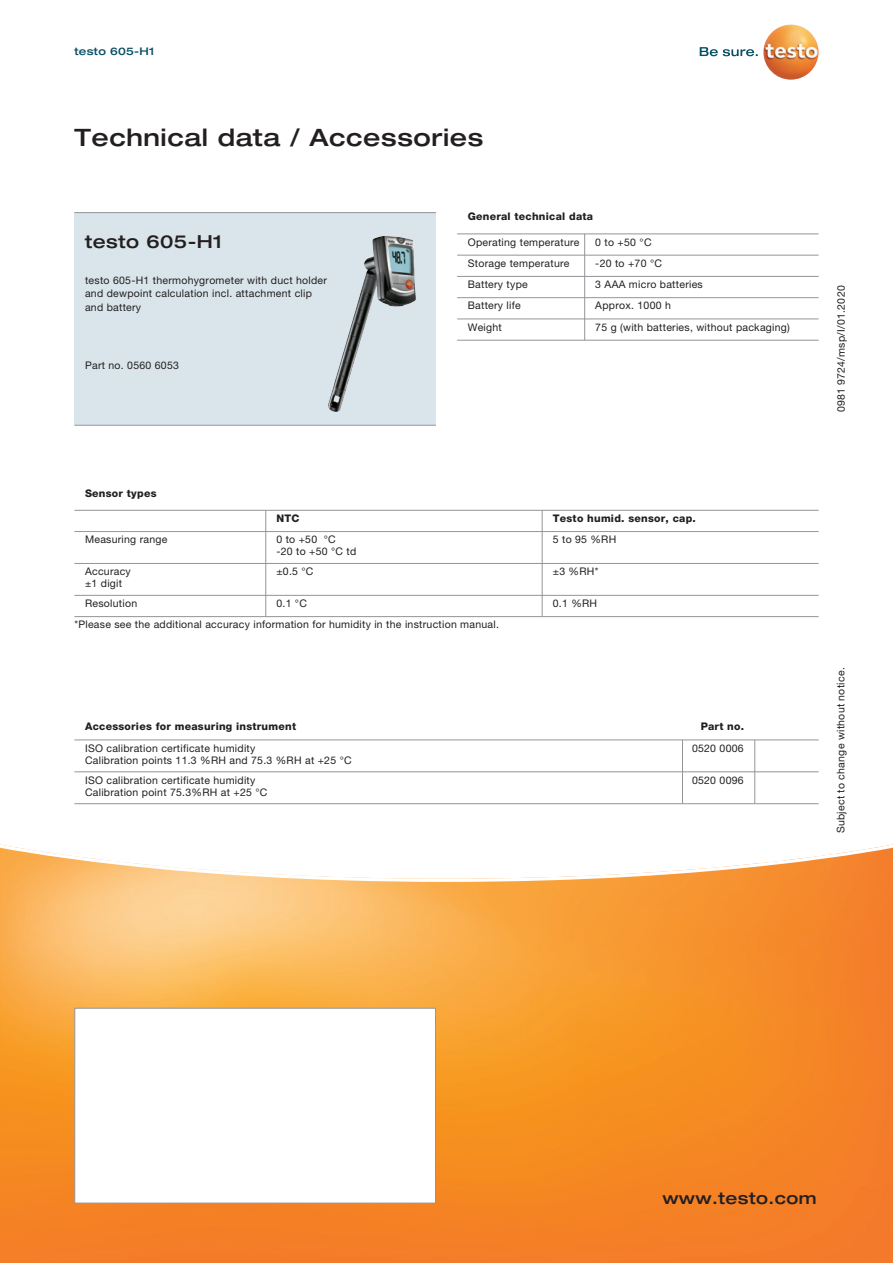
<style>
.page{position:relative;width:893px;height:1263px;background:#fff}
.page>*{position:absolute;margin:0;border:0;box-sizing:border-box;transform-origin:0 0}
.t1{font:500 expanded 24px "Helvetica Neue LTW1 G";letter-spacing:.025em;color:#231f20}
.t2{font:500 expanded 18px "Helvetica Neue LTW1 G";letter-spacing:.025em;color:#231f20}
.t3{font:500 expanded 16.5px "Helvetica Neue LTW1 G";letter-spacing:.025em;color:#231f20}
.t4{font:10.5px/13.5px "Helvetica Neue LTW1 G";letter-spacing:.025em;color:#231f20}
.t5{font:800 10.5px "Helvetica Neue LTW1 G";letter-spacing:.025em;color:#231f20}
.t6{font:500 expanded 10.5px "Helvetica Neue LTW1 G";letter-spacing:.025em;color:#074f64}
</style>
<div class="page">
<svg style="left:0;top:844px;width:893px;height:419px"></svg>
<div style="left:74px;top:213px;width:362px;height:212px;background:#d9e5eb"></div>
<hr style="left:74px;top:212px;width:362px;height:1px;background:#939598">
<hr style="left:74px;top:425px;width:362px;height:1px;background:#939598">
<img style="left:328px;top:236px;width:88px;height:176px">
<svg style="left:700px;top:47px;width:58px;height:9px"></svg>
<img style="left:763px;top:24px;width:56px;height:56px;border-radius:28px">
<div style="left:74px;top:1008px;width:362px;height:195px;background:#fff;border:1px solid #939598"></div>
<hr style="left:457px;top:233px;width:362px;height:1px;background:#939598">
<hr style="left:457px;top:255px;width:362px;height:1px;background:#939598">
<hr style="left:457px;top:276px;width:362px;height:1px;background:#939598">
<hr style="left:457px;top:297px;width:362px;height:1px;background:#939598">
<hr style="left:457px;top:319px;width:362px;height:1px;background:#939598">
<hr style="left:457px;top:340px;width:362px;height:1px;background:#939598">
<hr style="left:584px;top:234px;width:1px;height:106px;background:#939598">
<hr style="left:74px;top:739px;width:745px;height:1px;background:#939598">
<hr style="left:74px;top:771px;width:745px;height:1px;background:#939598">
<hr style="left:74px;top:803px;width:745px;height:1px;background:#939598">
<hr style="left:682px;top:740px;width:1px;height:32px;background:#939598">
<hr style="left:682px;top:772px;width:1px;height:32px;background:#939598">
<hr style="left:754px;top:740px;width:1px;height:32px;background:#939598">
<hr style="left:754px;top:772px;width:1px;height:32px;background:#939598">
<hr style="left:74px;top:510px;width:745px;height:1px;background:#939598">
<hr style="left:74px;top:531px;width:745px;height:1px;background:#939598">
<hr style="left:74px;top:563px;width:745px;height:1px;background:#939598">
<hr style="left:74px;top:595px;width:745px;height:1px;background:#939598">
<hr style="left:74px;top:616px;width:745px;height:1px;background:#939598">
<hr style="left:265px;top:510px;width:1px;height:107px;background:#939598">
<hr style="left:542px;top:510px;width:1px;height:107px;background:#939598">
<p class="t6" style="left:74px;top:44px;width:82px">testo 605-H1</p>
<h1 class="t1" style="left:74px;top:122px;width:410px">Technical data / Accessories</h1>
<h2 class="t2" style="left:85px;top:230px;width:139px">testo 605-H1</h2>
<p class="t4" style="left:85px;top:273px;width:243px">testo 605-H1 thermohygrometer with duct holder and dewpoint calculation incl. attachment clip and battery</p>
<p class="t4" style="left:85px;top:358px;width:95px">Part no. 0560 6053</p>
<p class="t5" style="left:85px;top:486px;width:73px">Sensor types</p>
<p class="t5" style="left:468px;top:210px;width:127px">General technical data</p>
<p class="t4" style="left:468px;top:235px;width:113px">Operating temperature</p>
<p class="t4" style="left:595px;top:235px;width:58px">0 to +50 °C</p>
<p class="t4" style="left:468px;top:256px;width:103px">Storage temperature</p>
<p class="t4" style="left:595px;top:256px;width:68px">-20 to +70 °C</p>
<p class="t4" style="left:468px;top:278px;width:62px">Battery type</p>
<p class="t4" style="left:595px;top:278px;width:109px">3 AAA micro batteries</p>
<p class="t4" style="left:468px;top:299px;width:55px">Battery life</p>
<p class="t4" style="left:595px;top:299px;width:77px">Approx. 1000 h</p>
<p class="t4" style="left:468px;top:320px;width:36px">Weight</p>
<p class="t4" style="left:595px;top:320px;width:196px">75 g (with batteries, without packaging)</p>
<p class="t5" style="left:276px;top:512px;width:25px">NTC</p>
<p class="t5" style="left:553px;top:512px;width:145px">Testo humid. sensor, cap.</p>
<p class="t4" style="left:85px;top:533px;width:84px">Measuring range</p>
<p class="t4" style="left:276px;top:533px;width:81px;line-height:12px">0 to +50 °C<br>-20 to +50 °C td</p>
<p class="t4" style="left:553px;top:533px;width:65px">5 to 95 %RH</p>
<p class="t4" style="left:85px;top:565px;width:47px;line-height:12px">Accuracy ±1 digit</p>
<p class="t4" style="left:276px;top:565px;width:39px">±0.5 °C</p>
<p class="t4" style="left:553px;top:565px;width:47px">±3 %RH*</p>
<p class="t4" style="left:85px;top:596px;width:54px">Resolution</p>
<p class="t4" style="left:276px;top:596px;width:32px">0.1 °C</p>
<p class="t4" style="left:553px;top:596px;width:46px">0.1 %RH</p>
<p class="t4" style="left:74px;top:618px;width:426px">*Please see the additional accuracy information for humidity in the instruction manual.</p>
<p class="t5" style="left:85px;top:720px;width:213px">Accessories for measuring instrument</p>
<p class="t5" style="left:701px;top:720px;width:45px">Part no.</p>
<p class="t4" style="left:85px;top:741px;width:172px">ISO calibration certificate humidity</p>
<p class="t4" style="left:692px;top:741px;width:53px">0520 0006</p>
<p class="t4" style="left:85px;top:750px;width:268px;line-height:20px">Calibration points 11.3 %RH and 75.3 %RH at +25 °C<br>ISO calibration certificate humidity</p>
<p class="t4" style="left:692px;top:773px;width:53px">0520 0096</p>
<p class="t4" style="left:85px;top:785px;width:184px">Calibration point 75.3%RH at +25 °C</p>
<p class="t4" style="left:834px;top:412px;width:128px;rotate:-90deg">0981 9724/msp/I/01.2020</p>
<p class="t4" style="left:834px;top:833px;width:168px;rotate:-90deg">Subject to change without notice.</p>
<h3 class="t3" style="left:662px;top:1187px;width:156px">www.testo.com</h3>
</div>
